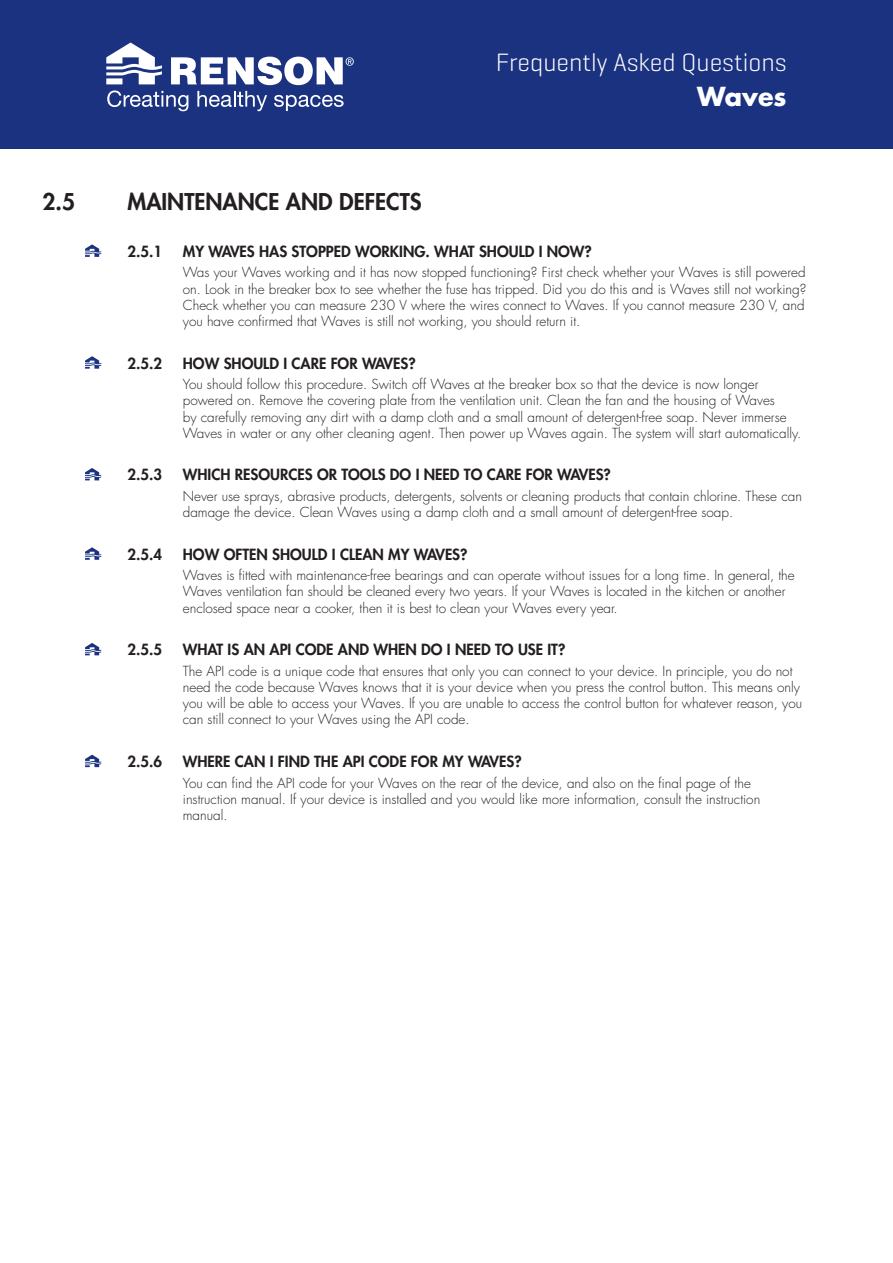
<style>
.page{position:relative;width:893px;height:1263px;background:#fff}
.page>*{position:absolute;margin:0;border:0;box-sizing:border-box;transform-origin:0 0}
.t1{font:300 25.5px "Geogrotesque";color:#fff}
.t2{font:700 25.5px "Futura Std";color:#fff}
.t3{font:800 22.5px "Futura Std";color:#231f20}
.t4{font:800 15px "Futura Std";color:#231f20}
.t5{font:300 13.5px/16.2px "Futura Std";color:#231f20}
</style>
<div class="page">
<div style="left:0;top:0;width:893px;height:149px;background:#1b3281"></div>
<svg style="left:106px;top:43px;width:248px;height:68px"></svg>
<svg style="left:85px;top:244px;width:16px;height:13px"></svg>
<svg style="left:85px;top:356px;width:16px;height:13px"></svg>
<svg style="left:85px;top:468px;width:16px;height:12px"></svg>
<svg style="left:85px;top:547px;width:16px;height:13px"></svg>
<svg style="left:85px;top:643px;width:16px;height:12px"></svg>
<svg style="left:85px;top:755px;width:16px;height:12px"></svg>
<h1 class="t1" style="left:496px;top:46px;width:292px">Frequently Asked Questions</h1>
<h1 class="t2" style="left:697px;top:80px;width:91px">Waves</h1>
<h2 class="t3" style="left:43px;top:187px;width:34px">2.5</h2>
<h2 class="t3" style="left:128px;top:187px;width:296px">MAINTENANCE AND DEFECTS</h2>
<p class="t4" style="left:128px;top:242px;width:36px">2.5.1</p>
<p class="t4" style="left:183px;top:242px;width:411px">MY WAVES HAS STOPPED WORKING. WHAT SHOULD I NOW?</p>
<p class="t5" style="left:183px;top:265px;width:625px">Was your Waves working and it has now stopped functioning? First check whether your Waves is still powered on. Look in the breaker box to see whether the fuse has tripped. Did you do this and is Waves still not working?<br>Check whether you can measure 230 V where the wires connect to Waves. If you cannot measure 230 V, and you have confirmed that Waves is still not working, you should return it.</p>
<p class="t4" style="left:128px;top:354px;width:36px">2.5.2</p>
<p class="t4" style="left:183px;top:354px;width:234px">HOW SHOULD I CARE FOR WAVES?</p>
<p class="t5" style="left:183px;top:376px;width:620px">You should follow this procedure. Switch off Waves at the breaker box so that the device is now longer powered on. Remove the covering plate from the ventilation unit. Clean the fan and the housing of Waves<br>by carefully removing any dirt with a damp cloth and a small amount of detergent-free soap. Never immerse Waves in water or any other cleaning agent. Then power up Waves again. The system will start automatically.</p>
<p class="t4" style="left:128px;top:465px;width:36px">2.5.3</p>
<p class="t4" style="left:183px;top:465px;width:430px">WHICH RESOURCES OR TOOLS DO I NEED TO CARE FOR WAVES?</p>
<p class="t5" style="left:183px;top:488px;width:621px">Never use sprays, abrasive products, detergents, solvents or cleaning products that contain chlorine. These can damage the device. Clean Waves using a damp cloth and a small amount of detergent-free soap.</p>
<p class="t4" style="left:128px;top:545px;width:36px">2.5.4</p>
<p class="t4" style="left:183px;top:545px;width:286px">HOW OFTEN SHOULD I CLEAN MY WAVES?</p>
<p class="t5" style="left:183px;top:568px;width:613px">Waves is fitted with maintenance-free bearings and can operate without issues for a long time. In general, the<br>Waves ventilation fan should be cleaned every two years. If your Waves is located in the kitchen or another enclosed space near a cooker, then it is best to clean your Waves every year.</p>
<p class="t4" style="left:128px;top:640px;width:36px">2.5.5</p>
<p class="t4" style="left:183px;top:640px;width:384px">WHAT IS AN API CODE AND WHEN DO I NEED TO USE IT?</p>
<p class="t5" style="left:183px;top:663px;width:621px">The API code is a unique code that ensures that only you can connect to your device. In principle, you do not need the code because Waves knows that it is your device when you press the control button. This means only you will be able to access your Waves. If you are unable to access the control button for whatever reason, you can still connect to your Waves using the API code.</p>
<p class="t4" style="left:128px;top:752px;width:36px">2.5.6</p>
<p class="t4" style="left:183px;top:752px;width:340px">WHERE CAN I FIND THE API CODE FOR MY WAVES?</p>
<p class="t5" style="left:183px;top:775px;width:579px">You can find the API code for your Waves on the rear of the device, and also on the final page of the instruction manual. If your device is installed and you would like more information, consult the instruction manual.</p>
</div>
